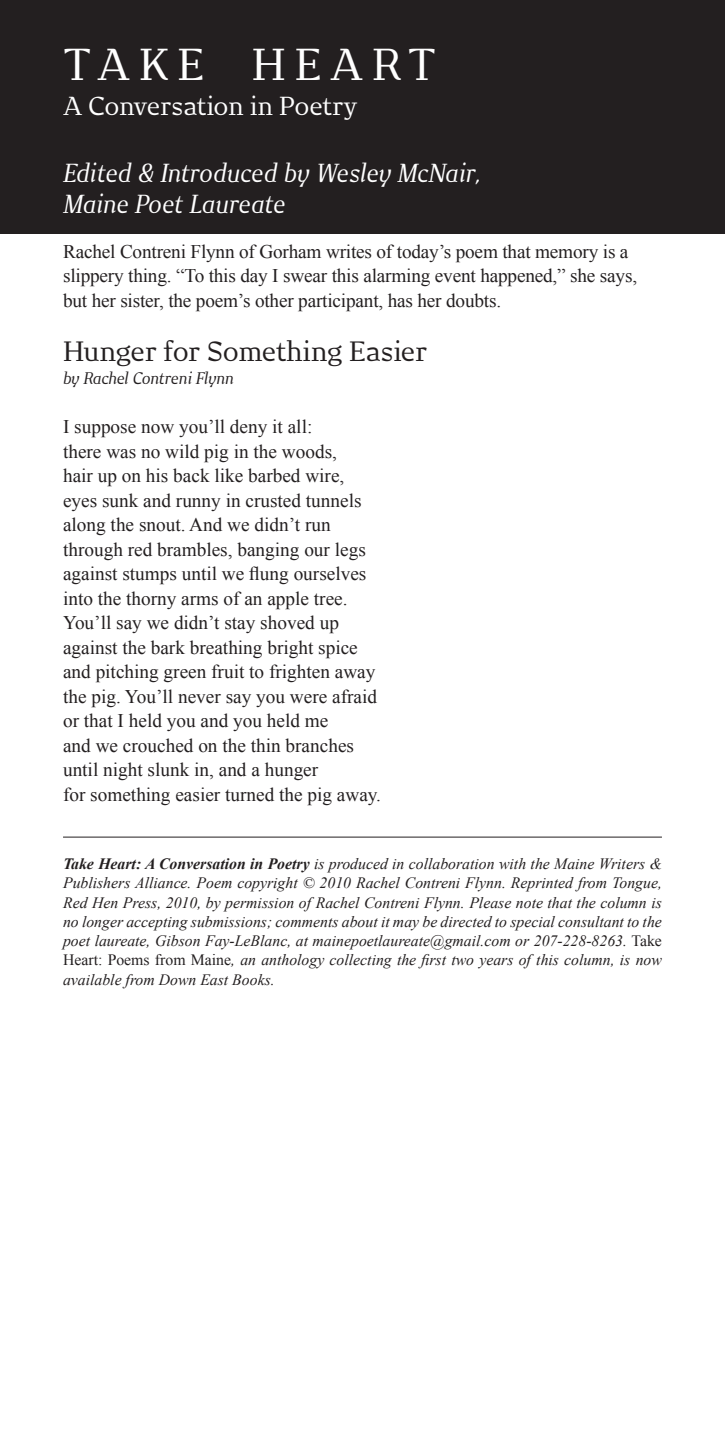
<style>
.page{position:relative;width:725px;height:1442px;background:#fff}
.page>*{position:absolute;margin:0;border:0;box-sizing:border-box;transform-origin:0 0}
.t1{font:42px "New June Serif";letter-spacing:.21em;color:#fff}
.t2{font:26.25px "New June Serif";color:#231f20}
.t3{font:italic 24.5px/31.5px "New June Serif";letter-spacing:-.02em;color:#fff}
.t4{font:24.5px "New June Serif";color:#fff}
.t5{font:19.25px/24.5px "Times New Roman";color:#231f20}
.t6{font:italic 15.75px/19.2px "Times New Roman";color:#231f20;text-align:justify}
.t7{font:italic 15.75px "New June Serif";letter-spacing:-.02em;color:#231f20}
.s1{font-weight:700}
.s2{font-style:normal}
</style>
<div class="page">
<div style="left:0;top:0;width:724px;height:233px;background:#231f20"></div>
<hr style="left:63px;top:836px;width:599px;height:1px;background:#231f20">
<h1 class="t1" style="left:63px;top:39px;width:374px">TAKE HEART</h1>
<p class="t4" style="left:63px;top:91px;width:296px">A Conversation in Poetry</p>
<p class="t3" style="left:63px;top:156px;width:419px">Edited &amp; Introduced by Wesley McNair,<br>Maine Poet Laureate</p>
<p class="t5" style="left:63px;top:239px;width:575px">Rachel Contreni Flynn of Gorham writes of today’s poem that memory is a slippery thing. “To this day I swear this alarming event happened,” she says, but her sister, the poem’s other participant, has her doubts.</p>
<h2 class="t2" style="left:63px;top:336px;width:365px">Hunger for Something Easier</h2>
<p class="t7" style="left:63px;top:369px;width:172px">by Rachel Contreni Flynn</p>
<p class="t5" style="left:63px;top:414px;width:319px">I suppose now you’ll deny it all:<br>there was no wild pig in the woods,<br>hair up on his back like barbed wire, eyes sunk and runny in crusted tunnels along the snout. And we didn’t run through red brambles, banging our legs against stumps until we flung ourselves into the thorny arms of an apple tree.<br>You’ll say we didn’t stay shoved up against the bark breathing bright spice and pitching green fruit to frighten away the pig. You’ll never say you were afraid or that I held you and you held me<br>and we crouched on the thin branches until night slunk in, and a hunger<br>for something easier turned the pig away.</p>
<p class="t6" style="left:63px;top:853px;width:600px"><span class="s1">Take Heart: A Conversation in Poetry</span> is produced in collaboration with the Maine Writers &amp; Publishers Alliance. Poem copyright © 2010 Rachel Contreni Flynn. Reprinted from Tongue, Red Hen Press, 2010, by permission of Rachel Contreni Flynn. Please note that the column is no longer accepting submissions; comments about it may be directed to special consultant to the poet laureate, Gibson Fay-LeBlanc, at mainepoetlaureate@gmail.com or 207-228-8263. <span class="s2">Take Heart: Poems from Maine</span>, an anthology collecting the first two years of this column, is now available from Down East Books.</p>
</div>
